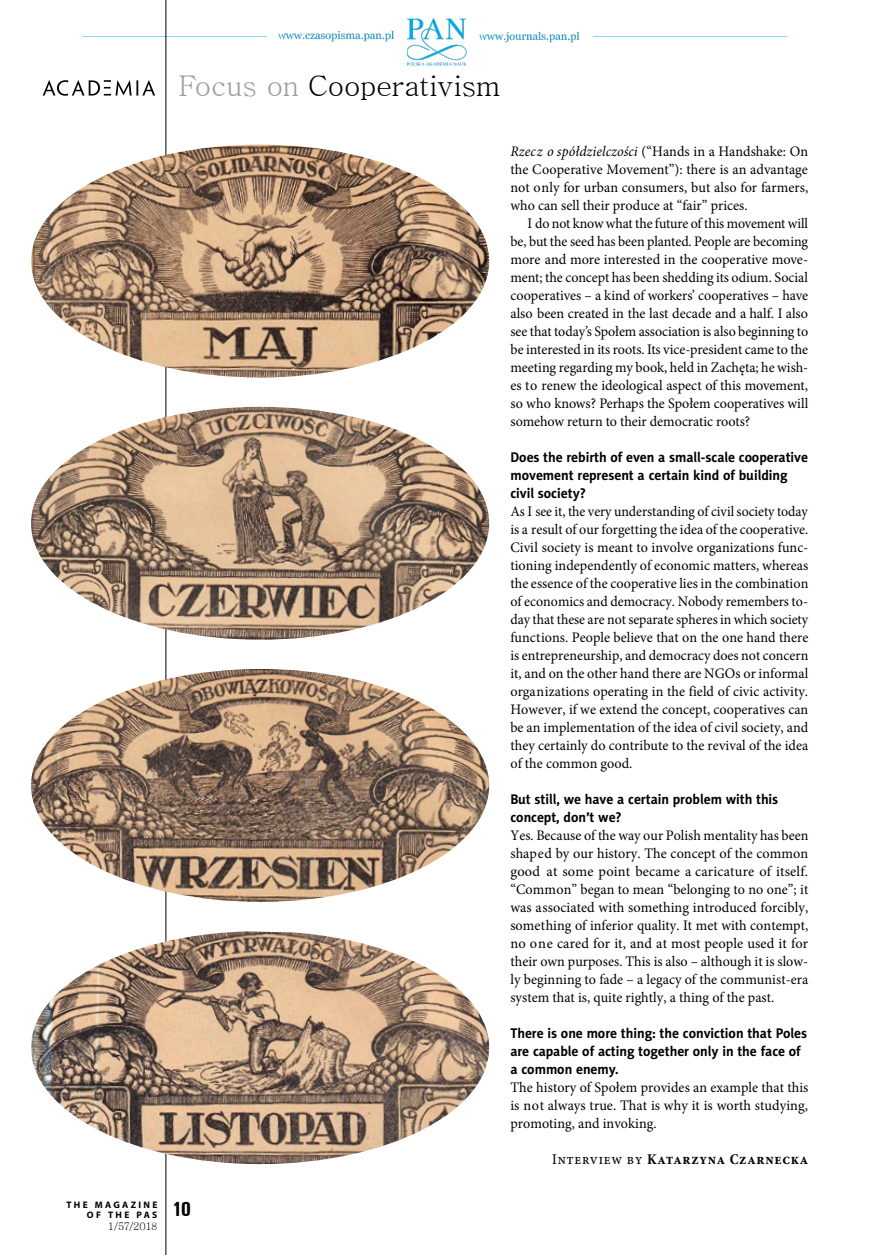
<style>
.page{position:relative;width:872px;height:1255px;background:#fff}
.page>*{position:absolute;margin:0;border:0;box-sizing:border-box;transform-origin:0 0}
.t1{font:28.5px "Batang";letter-spacing:-.015em;color:#000}
.t2{font:700 condensed 21px "Unitus TEE";color:#000}
.t3{font:700 condensed 15px "Minion Pro";letter-spacing:.05em;color:#000}
.t4{font:14.55px/18px "Minion Pro";letter-spacing:.005em;color:#000;text-align:justify}
.t5{font:14.55px/18px "Minion Pro";letter-spacing:.005em;color:#000;text-align:justify;scale:.95 1}
.t6{font:14.55px/18px "Minion Pro";letter-spacing:.005em;color:#000;text-align:justify;scale:.96 1}
.t7{font:700 14.1px/18px "Naomi Sans EFN";letter-spacing:-.005em;color:#000}
.t8{font:10.5px "Batang";letter-spacing:-.04em;color:#000}
.t9{font:700 9.45px/10.5px "Myriad Pro";letter-spacing:.245em;color:#000;text-align:right}
.s1{color:#9d9d9c}
.s2{font-style:italic}
.s3{font-family:"Minion Pro Cn Capt";font-weight:400;font-stretch:normal}
</style>
<div class="page">
<img style="left:82px;top:15px;width:706px;height:54px">
<hr style="left:166px;top:0;width:1px;height:1254px;background:#000">
<img style="left:31px;top:145px;width:458px;height:232px">
<img style="left:31px;top:931px;width:458px;height:232px">
<img style="left:31px;top:407px;width:458px;height:232px">
<img style="left:31px;top:669px;width:458px;height:232px">
<svg style="left:43px;top:80px;width:112px;height:16px"></svg>
<h1 class="t1" style="left:179px;top:71px;width:323px"><span class="s1">Focus on</span> Cooperativism</h1>
<p class="t9" style="left:67px;top:1198px;width:92px">THE MAGAZINE<br>OF THE PAS</p>
<p class="t8" style="left:108px;top:1221px;width:51px">1/57/2018</p>
<h2 class="t2" style="left:172px;top:1196px;width:20px">10</h2>
<p class="t4" style="left:510px;top:142px;width:299px"><span class="s2">Rzecz o spółdzielczości</span> (“Hands in a Handshake: On the Cooperative Movement”): there is an advantage not only for urban consumers, but also for farmers, who can sell their produce at “fair” prices.</p>
<p class="t6" style="left:510px;top:214px;width:312px;text-indent:17px">I do not know what the future of this movement will be, but the seed has been planted. People are becoming more and more interested in the cooperative move&shy;ment; the concept has been shedding its odium. Social cooperatives – a kind of workers’ cooperatives – have also been created in the last decade and a half. I also see that today’s Społem association is also beginning to be interested in its roots. Its vice-president came to the meeting regarding my book, held in Zachęta; he wish&shy;es to renew the ideological aspect of this movement, so who knows? Perhaps the Społem cooperatives will somehow return to their democratic roots?</p>
<p class="t7" style="left:510px;top:448px;width:299px">Does the rebirth of even a small-scale cooperative movement represent a certain kind of building civil society?</p>
<p class="t5" style="left:510px;top:502px;width:315px">As I see it, the very understanding of civil society today is a result of our forgetting the idea of the cooperative.<br>Civil society is meant to involve organizations func&shy;tioning independently of economic matters, whereas the essence of the cooperative lies in the combination of economics and democracy. Nobody remembers to&shy;day that these are not separate spheres in which society functions. People believe that on the one hand there is entrepreneurship, and democracy does not concern it, and on the other hand there are NGOs or informal organizations operating in the field of civic activity.<br>However, if we extend the concept, cooperatives can be an implementation of the idea of civil society, and they certainly do contribute to the revival of the idea of the common good.</p>
<p class="t7" style="left:510px;top:790px;width:269px">But still, we have a certain problem with this concept, don’t we?</p>
<p class="t4" style="left:510px;top:826px;width:299px">Yes. Because of the way our Polish mentality has been shaped by our history. The concept of the common good at some point became a caricature of itself. “Common” began to mean “belonging to no one”; it was associated with something introduced forcibly, something of inferior quality. It met with contempt, no one cared for it, and at most people used it for their own purposes. This is also – although it is slow&shy;ly beginning to fade – a legacy of the communist-era system that is, quite rightly, a thing of the past.</p>
<p class="t7" style="left:510px;top:1024px;width:298px">There is one more thing: the conviction that Poles are capable of acting together only in the face of a common enemy.</p>
<p class="t4" style="left:510px;top:1078px;width:299px">The history of Społem provides an example that this is not always true. That is why it is worth studying, promoting, and invoking.</p>
<p class="t3" style="left:552px;top:1148px;width:257px"><span class="s3">Interview by</span> Katarzyna Czarnecka</p>
</div>
